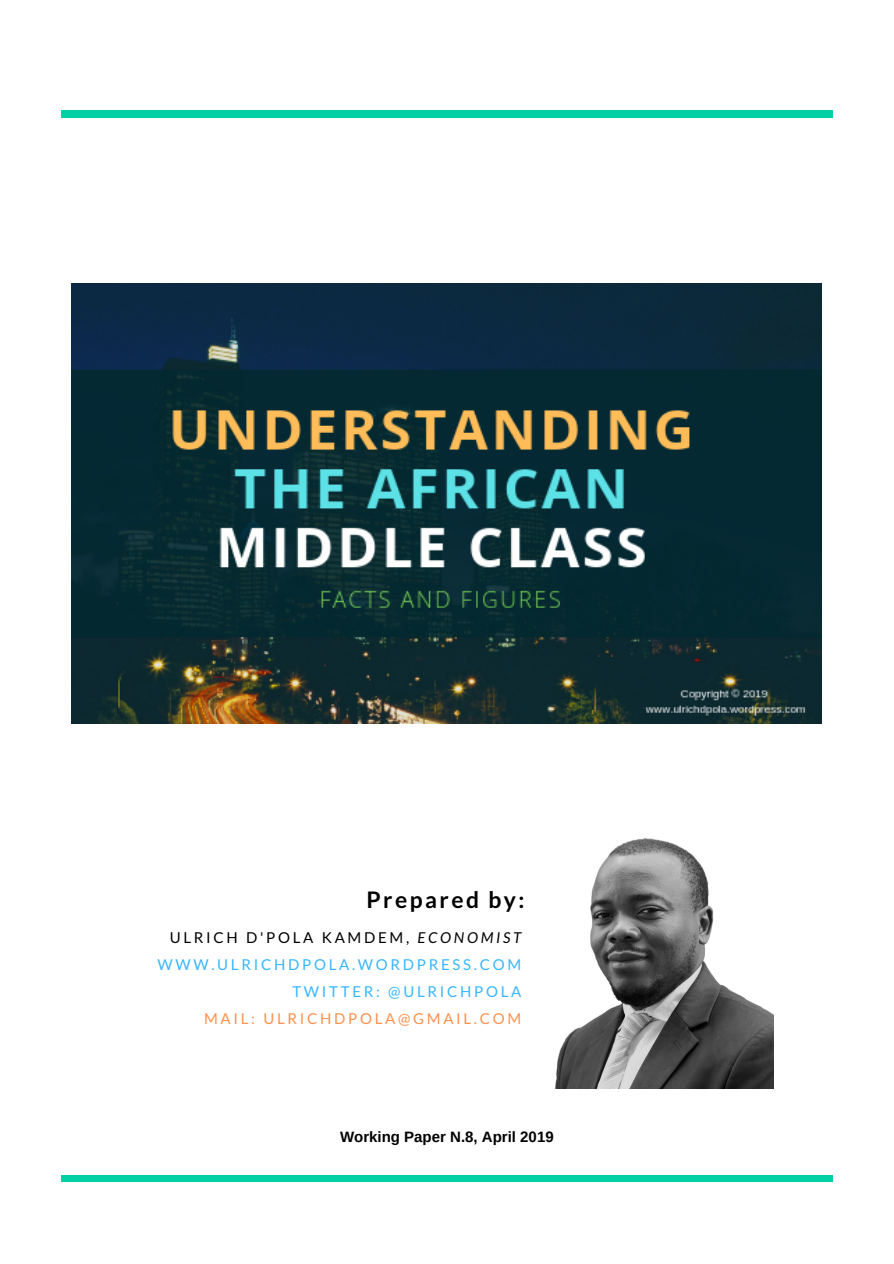
<style>
.page{position:relative;width:894px;height:1264px;background:#fff}
.page>*{position:absolute;margin:0;border:0;box-sizing:border-box;transform-origin:0 0}
.t1{font:700 22.8px "Lato";letter-spacing:.11em;color:#000}
.t2{font:15px/27.2px "Lato";letter-spacing:.18em;color:#38b6ff;text-align:right}
.t3{font:15px "Lato";letter-spacing:.18em;color:#ff914d}
.t4{font:700 15px "Arimo";color:#000}
.s1{color:#000}
.s2{font-style:italic;color:#000}
</style>
<div class="page">
<div style="left:61px;top:110px;width:771px;height:7px;background:#00cea4"></div>
<div style="left:61px;top:1175px;width:771px;height:6px;background:#00cea4"></div>
<img style="left:72px;top:283px;width:749px;height:440px">
<img style="left:555px;top:838px;width:218px;height:250px">
<h1 class="t1" style="left:366px;top:885px;width:160px">Prepared by:</h1>
<p class="t2" style="left:157px;top:923px;width:365px"><span class="s1">ULRICH D'POLA KAMDEM,</span> <span class="s2">ECONOMIST<br></span>WWW.ULRICHDPOLA.WORDPRESS.COM<br>TWITTER: @ULRICHPOLA</p>
<p class="t3" style="left:204px;top:1009px;width:319px">MAIL: ULRICHDPOLA@GMAIL.COM</p>
<p class="t4" style="left:340px;top:1128px;width:215px">Working Paper N.8, April 2019</p>
</div>
